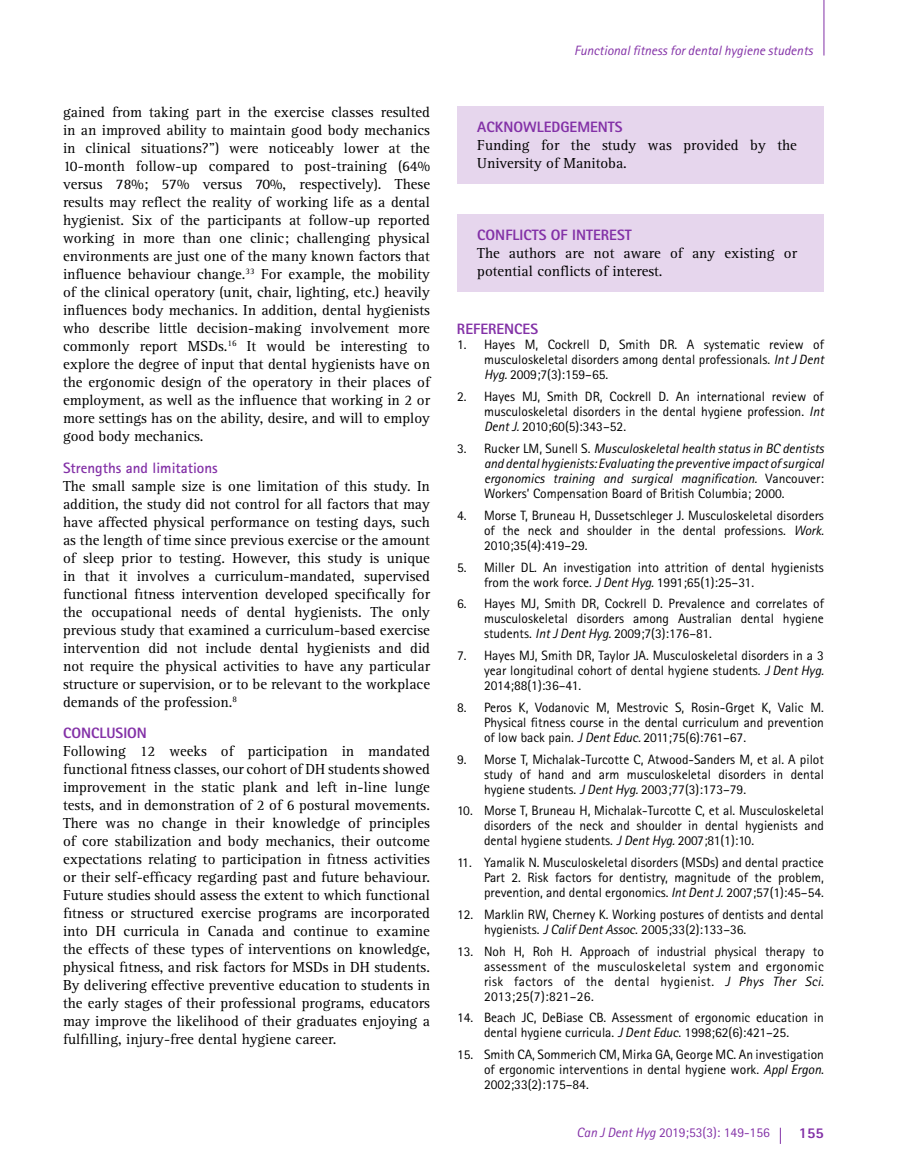
<style>
.page{position:relative;width:905px;height:1175px;background:#fff}
.page>*{position:absolute;margin:0;border:0;box-sizing:border-box;transform-origin:0 0}
.t1{font:15px/18px "Rotis Serif Std";color:#000;text-align:justify}
.t2{font:800 15px "Rotis Sans Serif Std";color:#8331a7}
.t3{font:700 15px "Rotis Sans Serif Std";color:#8331a7}
.t4{font:13.5px/15px "Rotis Sans Serif Std";color:#000;text-align:justify}
.t5{font:italic 13.5px/15px "Rotis Sans Serif Std";color:#000;text-align:justify}
.t6{font:italic 13.5px "Rotis Sans Serif Std";color:#8331a7}
.t7{font:13.5px "Rotis Sans Serif Std";color:#8331a7}
.s1{font-style:italic}
.s2{font-style:normal}
</style>
<div class="page">
<hr style="left:823px;top:0;width:1px;height:56px;background:#8331a7">
<svg style="left:780px;top:1127px;width:1px;height:16px"></svg>
<div style="left:457px;top:214px;width:367px;height:78px;background:#e6d6ed"></div>
<div style="left:457px;top:106px;width:367px;height:78px;background:#e6d6ed"></div>
<p class="t1" style="left:63px;top:103px;width:368px">gained from taking part in the exercise classes resulted in an improved ability to maintain good body mechanics in clinical situations?”) were noticeably lower at the 10-month follow-up compared to post-training (64% versus 78%; 57% versus 70%, respectively). These results may reflect the reality of working life as a dental hygienist. Six of the participants at follow-up reported working in more than one clinic; challenging physical environments are just one of the many known factors that influence behaviour change.<sup>33</sup> For example, the mobility of the clinical operatory (unit, chair, lighting, etc.) heavily influences body mechanics. In addition, dental hygienists who describe little decision-making involvement more commonly report MSDs.<sup>16</sup> It would be interesting to explore the degree of input that dental hygienists have on the ergonomic design of the operatory in their places of employment, as well as the influence that working in 2 or more settings has on the ability, desire, and will to employ good body mechanics.</p>
<p class="t3" style="left:63px;top:458px;width:156px">Strengths and limitations</p>
<p class="t1" style="left:63px;top:477px;width:368px">The small sample size is one limitation of this study. In addition, the study did not control for all factors that may have affected physical performance on testing days, such as the length of time since previous exercise or the amount of sleep prior to testing. However, this study is unique in that it involves a curriculum-mandated, supervised functional fitness intervention developed specifically for the occupational needs of dental hygienists. The only previous study that examined a curriculum-based exercise intervention did not include dental hygienists and did not require the physical activities to have any particular structure or supervision, or to be relevant to the workplace demands of the profession.<sup>8</sup></p>
<p class="t2" style="left:63px;top:723px;width:85px">CONCLUSION</p>
<p class="t1" style="left:63px;top:742px;width:368px">Following 12 weeks of participation in mandated functional fitness classes, our cohort of DH students showed improvement in the static plank and left in-line lunge tests, and in demonstration of 2 of 6 postural movements.<br>There was no change in their knowledge of principles of core stabilization and body mechanics, their outcome expectations relating to participation in fitness activities or their self-efficacy regarding past and future behaviour.<br>Future studies should assess the extent to which functional fitness or structured exercise programs are incorporated into DH curricula in Canada and continue to examine the effects of these types of interventions on knowledge, physical fitness, and risk factors for MSDs in DH students.<br>By delivering effective preventive education to students in the early stages of their professional programs, educators may improve the likelihood of their graduates enjoying a fulfilling, injury-free dental hygiene career.</p>
<p class="t6" style="left:574px;top:42px;width:240px">Functional fitness for dental hygiene students</p>
<p class="t2" style="left:477px;top:117px;width:147px">ACKNOWLEDGEMENTS</p>
<p class="t1" style="left:477px;top:136px;width:321px">Funding for the study was provided by the<br>University of Manitoba.</p>
<p class="t2" style="left:477px;top:225px;width:156px">CONFLICTS OF INTEREST</p>
<p class="t1" style="left:477px;top:244px;width:321px">The authors are not aware of any existing or potential conflicts of interest.</p>
<p class="t2" style="left:457px;top:320px;width:83px">REFERENCES</p>
<p class="t4" style="left:484px;top:337px;width:341px;text-indent:-27px">1. Hayes M, Cockrell D, Smith DR. A systematic review of musculoskeletal disorders among dental professionals. <span class="s1">Int J Dent Hyg.</span> 2009;7(3):159–65.</p>
<p class="t4" style="left:484px;top:389px;width:341px;text-indent:-27px">2. Hayes MJ, Smith DR, Cockrell D. An international review of musculoskeletal disorders in the dental hygiene profession. <span class="s1">Int Dent J.</span> 2010;60(5):343–52.</p>
<p class="t5" style="left:484px;top:441px;width:341px;text-indent:-27px"><span class="s2">3. Rucker LM, Sunell S.</span> Musculoskeletal health status in BC dentists and dental hygienists: Evaluating the preventive impact of surgical ergonomics training and surgical magnification. <span class="s2">Vancouver:<br>Workers’ Compensation Board of British Columbia; 2000.</span></p>
<p class="t4" style="left:484px;top:507px;width:341px;text-indent:-27px">4. Morse T, Bruneau H, Dussetschleger J. Musculoskeletal disorders of the neck and shoulder in the dental professions. <span class="s1">Work.<br></span>2010;35(4):419–29.</p>
<p class="t4" style="left:484px;top:559px;width:341px;text-indent:-27px">5. Miller DL. An investigation into attrition of dental hygienists from the work force. <span class="s1">J Dent Hyg.</span> 1991;65(1):25–31.</p>
<p class="t4" style="left:484px;top:596px;width:341px;text-indent:-27px">6. Hayes MJ, Smith DR, Cockrell D. Prevalence and correlates of musculoskeletal disorders among Australian dental hygiene students. <span class="s1">Int J Dent Hyg.</span> 2009;7(3):176–81.</p>
<p class="t4" style="left:484px;top:648px;width:341px;text-indent:-27px">7. Hayes MJ, Smith DR, Taylor JA. Musculoskeletal disorders in a 3 year longitudinal cohort of dental hygiene students. <span class="s1">J Dent Hyg.<br></span>2014;88(1):36–41.</p>
<p class="t4" style="left:484px;top:699px;width:341px;text-indent:-27px">8. Peros K, Vodanovic M, Mestrovic S, Rosin-Grget K, Valic M.<br>Physical fitness course in the dental curriculum and prevention of low back pain. <span class="s1">J Dent Educ.</span> 2011;75(6):761–67.</p>
<p class="t4" style="left:484px;top:751px;width:341px;text-indent:-27px">9. Morse T, Michalak-Turcotte C, Atwood-Sanders M, et al. A pilot study of hand and arm musculoskeletal disorders in dental hygiene students. <span class="s1">J Dent Hyg.</span> 2003;77(3):173–79.</p>
<p class="t4" style="left:484px;top:803px;width:341px;text-indent:-27px">10. Morse T, Bruneau H, Michalak-Turcotte C, et al. Musculoskeletal disorders of the neck and shoulder in dental hygienists and dental hygiene students. <span class="s1">J Dent Hyg.</span> 2007;81(1):10.</p>
<p class="t4" style="left:484px;top:855px;width:341px;text-indent:-27px">11. Yamalik N. Musculoskeletal disorders (MSDs) and dental practice Part 2. Risk factors for dentistry, magnitude of the problem, prevention, and dental ergonomics. <span class="s1">Int Dent J.</span> 2007;57(1):45–54.</p>
<p class="t4" style="left:484px;top:906px;width:341px;text-indent:-27px">12. Marklin RW, Cherney K. Working postures of dentists and dental hygienists. <span class="s1">J Calif Dent Assoc</span>. 2005;33(2):133–36.</p>
<p class="t4" style="left:484px;top:943px;width:341px;text-indent:-27px">13. Noh H, Roh H. Approach of industrial physical therapy to assessment of the musculoskeletal system and ergonomic risk factors of the dental hygienist. <span class="s1">J Phys Ther Sci</span>.<br>2013;25(7):821–26.</p>
<p class="t4" style="left:457px;top:1010px;width:368px;text-align:center">14. Beach JC, DeBiase CB. Assessment of ergonomic education in dental hygiene curricula. <span class="s1">J Dent Educ</span>. 1998;62(6):421–25.</p>
<p class="t4" style="left:484px;top:1047px;width:341px;text-indent:-27px">15. Smith CA, Sommerich CM, Mirka GA, George MC. An investigation of ergonomic interventions in dental hygiene work. <span class="s1">Appl Ergon</span>.<br>2002;33(2):175–84.</p>
<p class="t7" style="left:576px;top:1124px;width:195px"><span class="s1">Can J Dent Hyg</span> 2019;53(3): 149-156</p>
<p class="t2" style="left:798px;top:1123px;width:27px">155</p>
</div>
